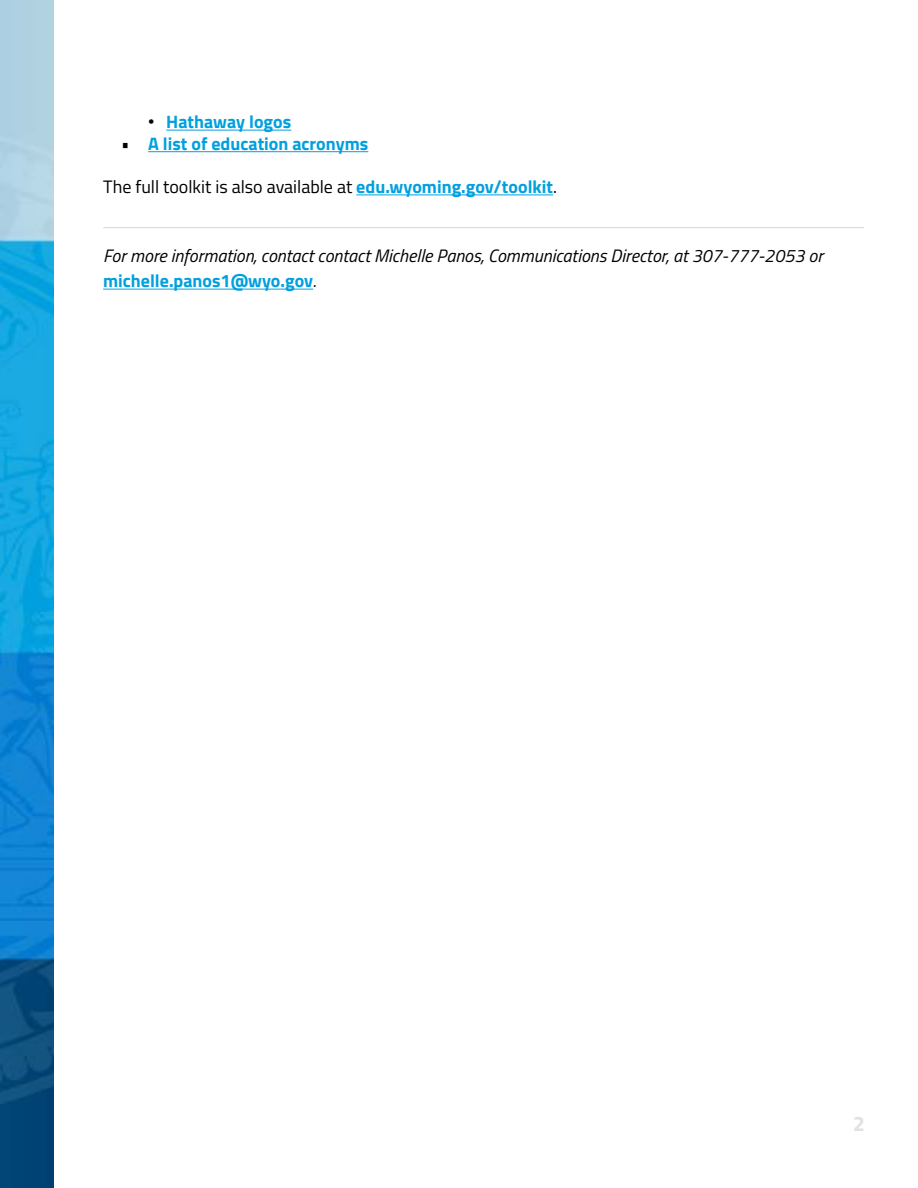
<style>
.page{position:relative;width:918px;height:1188px;background:#fff}
.page>*{position:absolute;margin:0;border:0;box-sizing:border-box;transform-origin:0 0}
.t1{font:700 21px "Titillium Web";color:#e1e1e1}
.t2{font:italic 18px/25.5px "Titillium Web";color:#000}
.t3{font:18px "Titillium Web";color:#000}
.t4{font:700 18px "Titillium Web";color:#00a0df}
.s1{font-family:"Arial";font-weight:400;color:#000}
.s2{font-weight:400;color:#000}
.s3{font-weight:700;color:#00a0df}
.s4{font-weight:700;font-style:normal;color:#00a0df}
</style>
<div class="page">
<hr style="left:166px;top:130px;width:125px;height:1px;background:#00a0df">
<hr style="left:148px;top:151px;width:220px;height:1px;background:#00a0df">
<hr style="left:356px;top:195px;width:197px;height:1px;background:#00a0df">
<hr style="left:103px;top:227px;width:761px;height:1px;background:#d6dee1">
<hr style="left:103px;top:289px;width:210px;height:1px;background:#00a0df">
<img style="left:0;top:0;width:54px;height:1188px">
<p class="t4" style="left:148px;top:108px;width:145px"><span class="s1">•</span> Hathaway logos</p>
<p class="t4" style="left:121px;top:130px;width:249px"><span class="s2">•</span> A list of education acronyms</p>
<p class="t3" style="left:103px;top:174px;width:455px">The full toolkit is also available at <span class="s3">edu.wyoming.gov/toolkit</span>.</p>
<p class="t2" style="left:103px;top:242px;width:721px">For more information, contact contact Michelle Panos, Communications Director, at 307-777-2053 or <span class="s4">michelle.panos1@wyo.gov</span>.</p>
<p class="t1" style="left:853px;top:1107px;width:13px">2</p>
</div>
